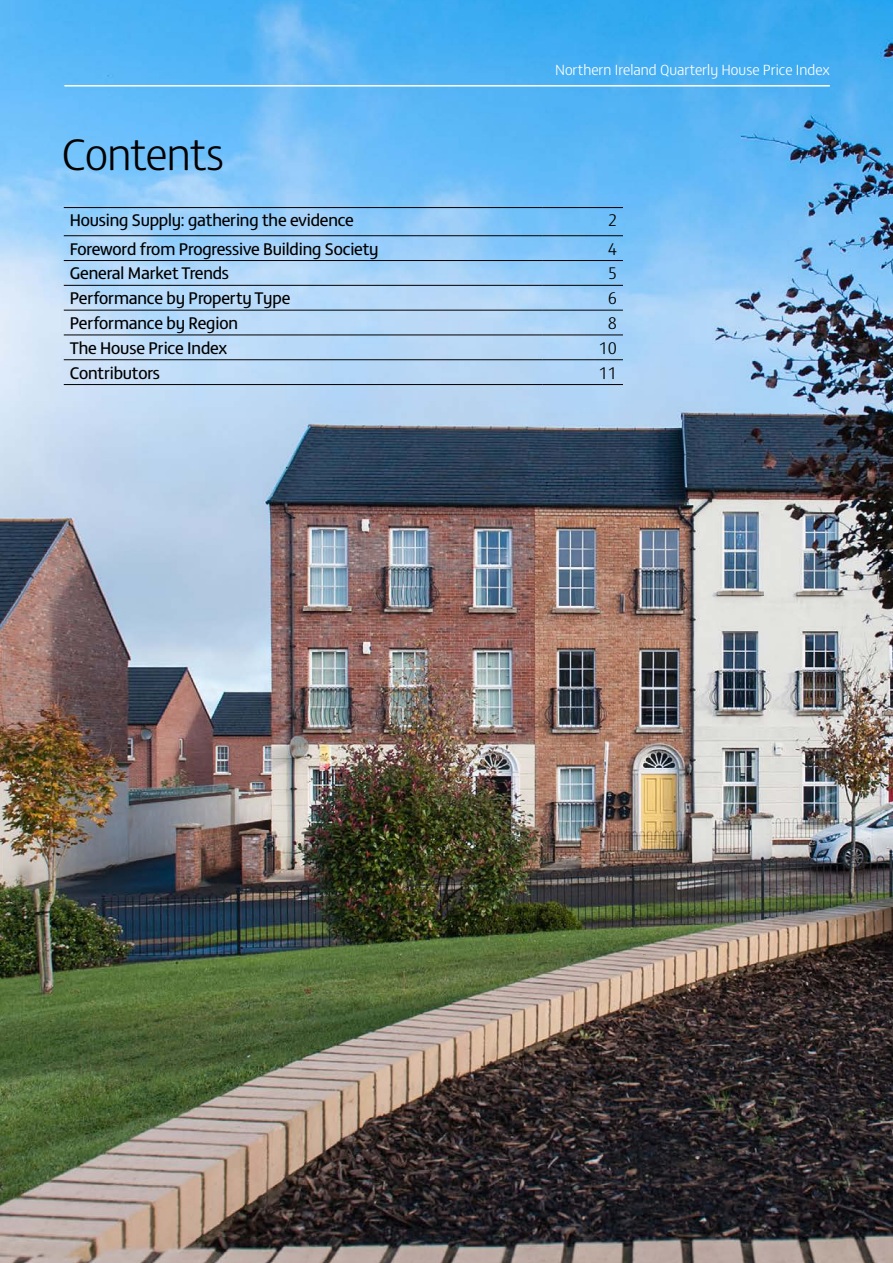
<style>
.page{position:relative;width:893px;height:1263px;background:#fff}
.page>*{position:absolute;margin:0;border:0;box-sizing:border-box;transform-origin:0 0}
.t1{font:300 45px "FS Matthew";letter-spacing:-.015em;color:#000}
.t2{font:17.25px "FS Matthew";letter-spacing:-.01em;color:#000}
.t3{font:300 17.25px "FS Matthew";color:#000}
.t4{font:300 15px "FS Matthew";color:#fff}
</style>
<div class="page">
<img style="left:0;top:0;width:893px;height:1263px">
<hr style="left:64px;top:85px;width:766px;height:2px;background:#fff">
<hr style="left:64px;top:207px;width:478px;height:1px;background:#000">
<hr style="left:542px;top:207px;width:81px;height:1px;background:#000">
<hr style="left:64px;top:235px;width:478px;height:1px;background:#000">
<hr style="left:542px;top:235px;width:81px;height:1px;background:#000">
<hr style="left:64px;top:260px;width:478px;height:1px;background:#000">
<hr style="left:542px;top:260px;width:81px;height:1px;background:#000">
<hr style="left:64px;top:285px;width:478px;height:1px;background:#000">
<hr style="left:542px;top:285px;width:81px;height:1px;background:#000">
<hr style="left:64px;top:310px;width:478px;height:1px;background:#000">
<hr style="left:542px;top:310px;width:81px;height:1px;background:#000">
<hr style="left:64px;top:335px;width:478px;height:1px;background:#000">
<hr style="left:542px;top:335px;width:81px;height:1px;background:#000">
<hr style="left:64px;top:359px;width:478px;height:1px;background:#000">
<hr style="left:542px;top:359px;width:81px;height:1px;background:#000">
<hr style="left:64px;top:384px;width:478px;height:1px;background:#000">
<hr style="left:542px;top:384px;width:81px;height:1px;background:#000">
<h1 class="t1" style="left:62px;top:122px;width:164px">Contents</h1>
<p class="t4" style="left:555px;top:59px;width:276px">Northern Ireland Quarterly House Price Index</p>
<p class="t2" style="left:70px;top:208px;width:286px">Housing Supply: gathering the evidence</p>
<p class="t3" style="left:608px;top:208px;width:11px">2</p>
<p class="t2" style="left:70px;top:236px;width:310px">Foreword from Progressive Building Society</p>
<p class="t3" style="left:608px;top:236px;width:11px">4</p>
<p class="t2" style="left:70px;top:261px;width:161px">General Market Trends</p>
<p class="t3" style="left:608px;top:261px;width:11px">5</p>
<p class="t2" style="left:70px;top:285px;width:222px">Performance by Property Type</p>
<p class="t3" style="left:608px;top:286px;width:11px">6</p>
<p class="t2" style="left:70px;top:310px;width:170px">Performance by Region</p>
<p class="t3" style="left:608px;top:310px;width:11px">8</p>
<p class="t2" style="left:70px;top:335px;width:159px">The House Price Index</p>
<p class="t3" style="left:599px;top:335px;width:20px">10</p>
<p class="t2" style="left:70px;top:360px;width:92px">Contributors</p>
<p class="t3" style="left:599px;top:360px;width:20px">11</p>
</div>
